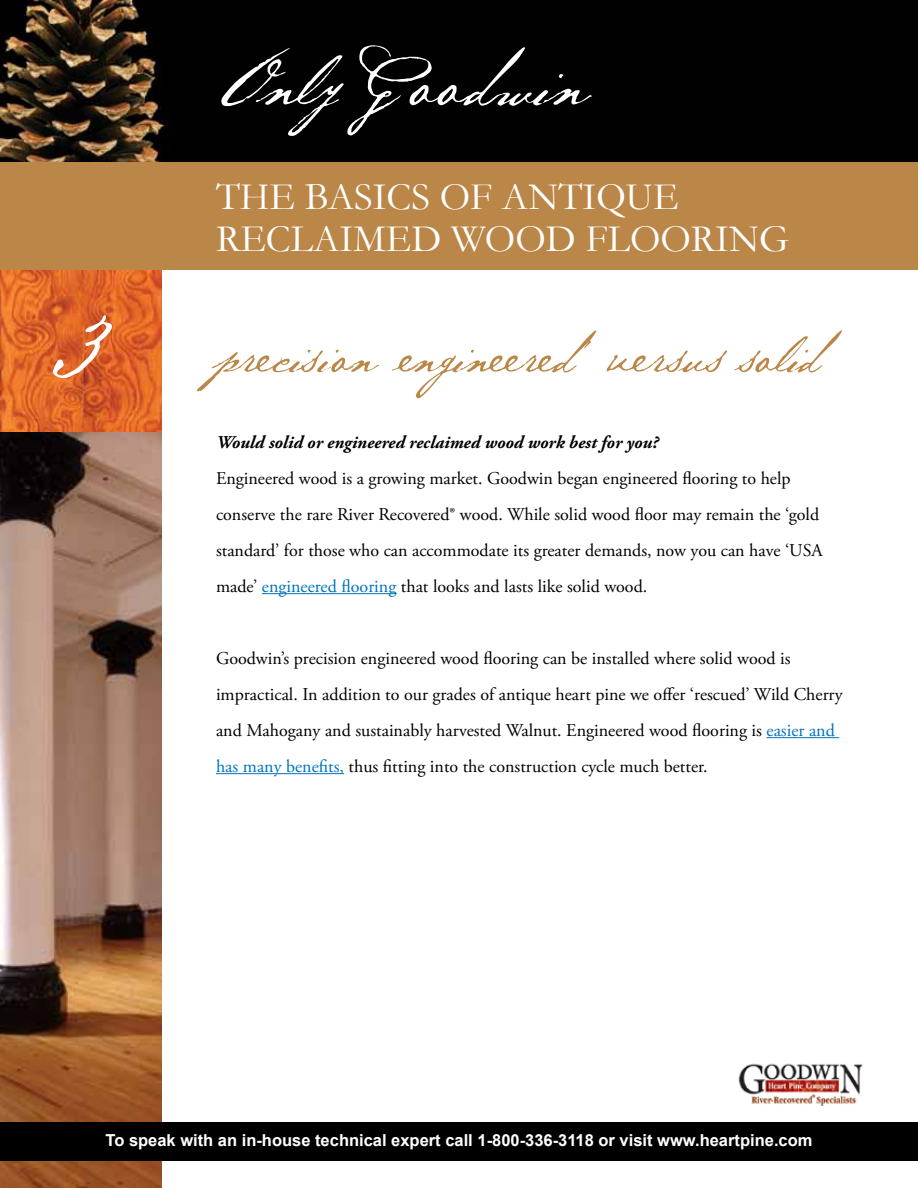
<style>
.page{position:relative;width:918px;height:1188px;background:#fff}
.page>*{position:absolute;margin:0;border:0;box-sizing:border-box;transform-origin:0 0}
.t1{font:75.15px "Baker Script";letter-spacing:-.005em;color:#fff}
.t2{font:54px "Baker Script";letter-spacing:-.01em;color:#ba8748}
.t3{font:39px/42px "Garamond";color:#fff}
.t4{font:18px/36px "Adobe Garamond Pro";color:#000}
.t5{font:italic 700 18px "Adobe Garamond Pro";color:#000}
.t6{font:700 16.5px "Arial";color:#fff}
.s1{font-size:108px;color:#fff}
.s2{color:#0073bd}
</style>
<div class="page">
<img style="left:0;top:432px;width:161px;height:756px">
<img style="left:0;top:270px;width:161px;height:162px">
<div style="left:0;top:162px;width:918px;height:108px;background:#ba8748"></div>
<hr style="left:262px;top:593px;width:134px;height:1px;background:#0073bd">
<hr style="left:767px;top:737px;width:72px;height:1px;background:#0073bd">
<hr style="left:216px;top:773px;width:128px;height:1px;background:#0073bd">
<div style="left:0;top:1122px;width:918px;height:39px;background:#000"></div>
<img style="left:738px;top:1063px;width:125px;height:43px">
<img style="left:0;top:0;width:918px;height:162px">
<h1 class="t1" style="left:221px;top:35px;width:363px">OnlyGoodwin</h1>
<h3 class="t3" style="left:216px;top:176px;width:575px">THE BASICS OF ANTIQUE<br>RECLAIMED WOOD FLOORING</h3>
<h2 class="t2" style="left:51px;top:322px;width:767px"><span class="s1">3</span> precision engineered’ versus solid</h2>
<p class="t5" style="left:216px;top:432px;width:444px">Would solid or engineered reclaimed wood work best for you?</p>
<p class="t4" style="left:216px;top:461px;width:608px">Engineered wood is a growing market. Goodwin began engineered flooring to help conserve the rare River Recovered® wood. While solid wood floor may remain the ‘gold standard’ for those who can accommodate its greater demands, now you can have ‘USA made’ <span class="s2">engineered flooring</span> that looks and lasts like solid wood.</p>
<p class="t4" style="left:216px;top:641px;width:628px">Goodwin’s precision engineered wood flooring can be installed where solid wood is impractical. In addition to our grades of antique heart pine we offer ‘rescued’ Wild Cherry and Mahogany and sustainably harvested Walnut. Engineered wood flooring is <span class="s2">easier and has many benefits,</span> thus fitting into the construction cycle much better.</p>
<p class="t6" style="left:106px;top:1130px;width:709px">To speak with an in-house technical expert call 1-800-336-3118 or visit www.heartpine.com</p>
</div>
